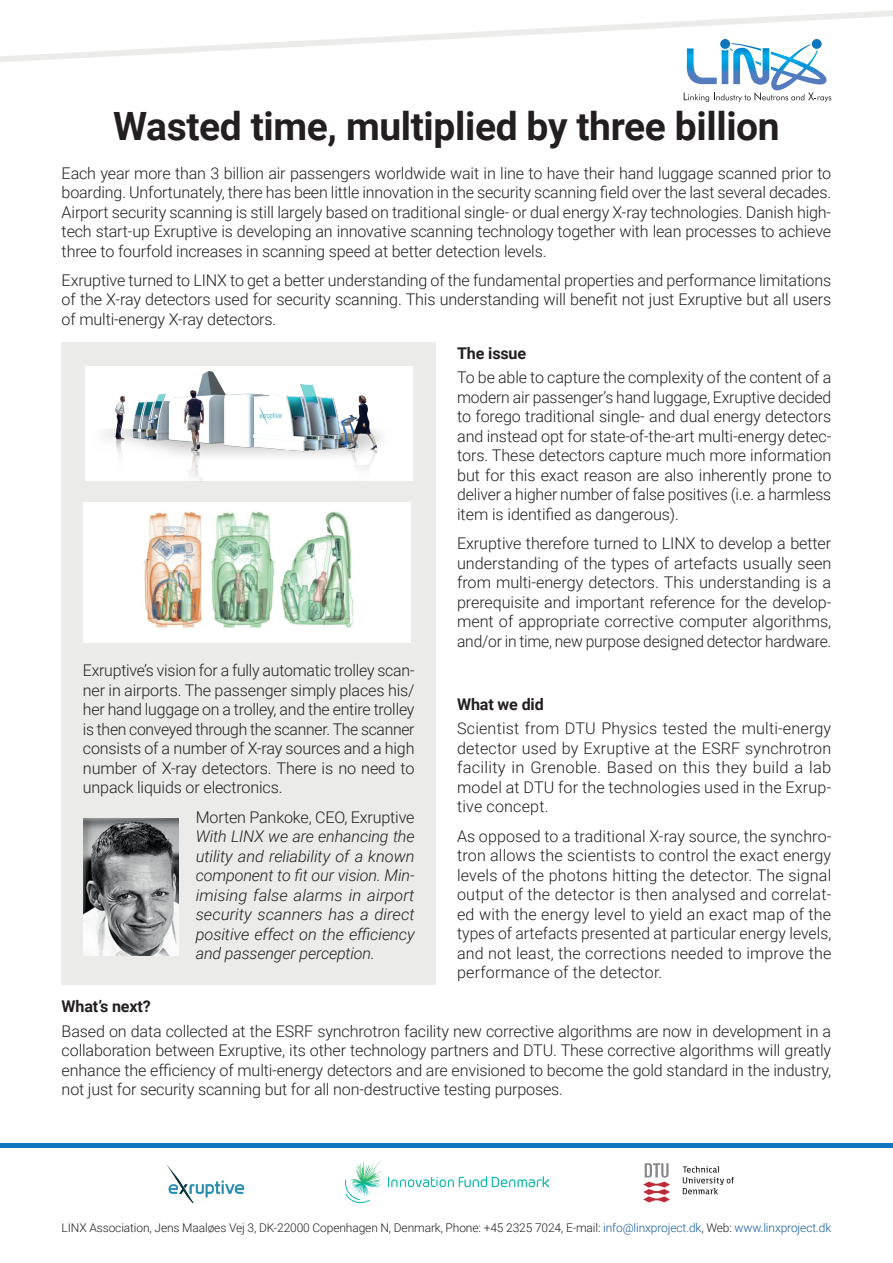
<style>
.page{position:relative;width:893px;height:1263px;background:#fff}
.page>*{position:absolute;margin:0;border:0;box-sizing:border-box;transform-origin:0 0}
.t1{font:700 39px "Roboto";letter-spacing:-.01em;color:#231f20}
.t2{font:300 16.2px/19.5px "Roboto";letter-spacing:-.01em;color:#231f20;text-align:justify}
.t3{font:italic 300 16.2px/19.5px "Roboto";letter-spacing:-.01em;color:#231f20;text-align:justify}
.t4{font:700 16.2px "Roboto";letter-spacing:-.01em;color:#231f20}
.t5{font:300 12px "Roboto";letter-spacing:-.01em;color:#231f20}
.s1{color:#175d9e}
</style>
<div class="page">
<svg style="left:0;top:10px;width:893px;height:52px"></svg>
<div style="left:62px;top:342px;width:374px;height:642px;background:#ebebea"></div>
<img style="left:85px;top:366px;width:327px;height:115px">
<div style="left:83px;top:503px;width:327px;height:140px;background:#fff"></div>
<img style="left:143px;top:511px;width:211px;height:117px">
<img style="left:84px;top:818px;width:95px;height:137px">
<svg style="left:684px;top:39px;width:147px;height:63px"></svg>
<hr style="left:0;top:1143px;width:893px;height:4px;background:#1074bc">
<img style="left:166px;top:1164px;width:79px;height:38px">
<img style="left:346px;top:1163px;width:202px;height:40px">
<svg style="left:683px;top:1166px;width:51px;height:28px"></svg>
<svg style="left:643px;top:1163px;width:27px;height:39px"></svg>
<h1 class="t1" style="left:113px;top:98px;width:668px">Wasted time, multiplied by three billion</h1>
<p class="t2" style="left:62px;top:162px;width:771px">Each year more than 3 billion air passengers worldwide wait in line to have their hand luggage scanned prior to boarding. Unfortunately, there has been little innovation in the security scanning field over the last several decades.<br>Airport security scanning is still largely based on traditional single- or dual energy X-ray technologies. Danish high&shy;tech start-up Exruptive is developing an innovative scanning technology together with lean processes to achieve three to fourfold increases in scanning speed at better detection levels.</p>
<p class="t2" style="left:62px;top:270px;width:771px">Exruptive turned to LINX to get a better understanding of the fundamental properties and performance limitations of the X-ray detectors used for security scanning. This understanding will benefit not just Exruptive but all users of multi-energy X-ray detectors.</p>
<p class="t4" style="left:457px;top:341px;width:71px">The issue</p>
<p class="t2" style="left:457px;top:367px;width:376px">To be able to capture the complexity of the content of a modern air passenger’s hand luggage, Exruptive decided to forego traditional single- and dual energy detectors and instead opt for state-of-the-art multi-energy detec&shy;tors. These detectors capture much more information but for this exact reason are also inherently prone to deliver a higher number of false positives (i.e. a harmless item is identified as dangerous).</p>
<p class="t2" style="left:457px;top:533px;width:376px">Exruptive therefore turned to LINX to develop a better understanding of the types of artefacts usually seen from multi-energy detectors. This understanding is a prerequisite and important reference for the develop&shy;ment of appropriate corrective computer algorithms, and/or in time, new purpose designed detector hardware.</p>
<p class="t2" style="left:83px;top:660px;width:333px">Exruptive’s vision for a fully automatic trolley scan&shy;ner in airports. The passenger simply places his/ her hand luggage on a trolley, and the entire trolley is then conveyed through the scanner. The scanner consists of a number of X-ray sources and a high number of X-ray detectors. There is no need to unpack liquids or electronics.</p>
<p class="t2" style="left:196px;top:806px;width:220px">Morten Pankoke, CEO, Exruptive</p>
<p class="t3" style="left:196px;top:826px;width:220px">With LINX we are enhancing the utility and reliability of a known component to fit our vision. Min&shy;imising false alarms in airport security scanners has a direct positive effect on the efficiency and passenger perception.</p>
<p class="t4" style="left:457px;top:692px;width:88px">What we did</p>
<p class="t2" style="left:457px;top:718px;width:376px">Scientist from DTU Physics tested the multi-energy detector used by Exruptive at the ESRF synchrotron facility in Grenoble. Based on this they build a lab model at DTU for the technologies used in the Exrup&shy;tive concept.</p>
<p class="t2" style="left:457px;top:825px;width:376px">As opposed to a traditional X-ray source, the synchro&shy;tron allows the scientists to control the exact energy levels of the photons hitting the detector. The signal output of the detector is then analysed and correlat&shy;ed with the energy level to yield an exact map of the types of artefacts presented at particular energy levels, and not least, the corrections needed to improve the performance of the detector.</p>
<p class="t4" style="left:62px;top:995px;width:91px">What’s next?</p>
<p class="t2" style="left:62px;top:1020px;width:771px">Based on data collected at the ESRF synchrotron facility new corrective algorithms are now in development in a collaboration between Exruptive, its other technology partners and DTU. These corrective algorithms will greatly enhance the efficiency of multi-energy detectors and are envisioned to become the gold standard in the industry, not just for security scanning but for all non-destructive testing purposes.</p>
<p class="t5" style="left:62px;top:1219px;width:771px">LINX Association, Jens Maaløes Vej 3, DK-22000 Copenhagen N, Denmark, Phone: +45 2325 7024, E-mail: <span class="s1">info@linxproject.dk</span>, Web: <span class="s1">www.linxproject.dk</span></p>
</div>
